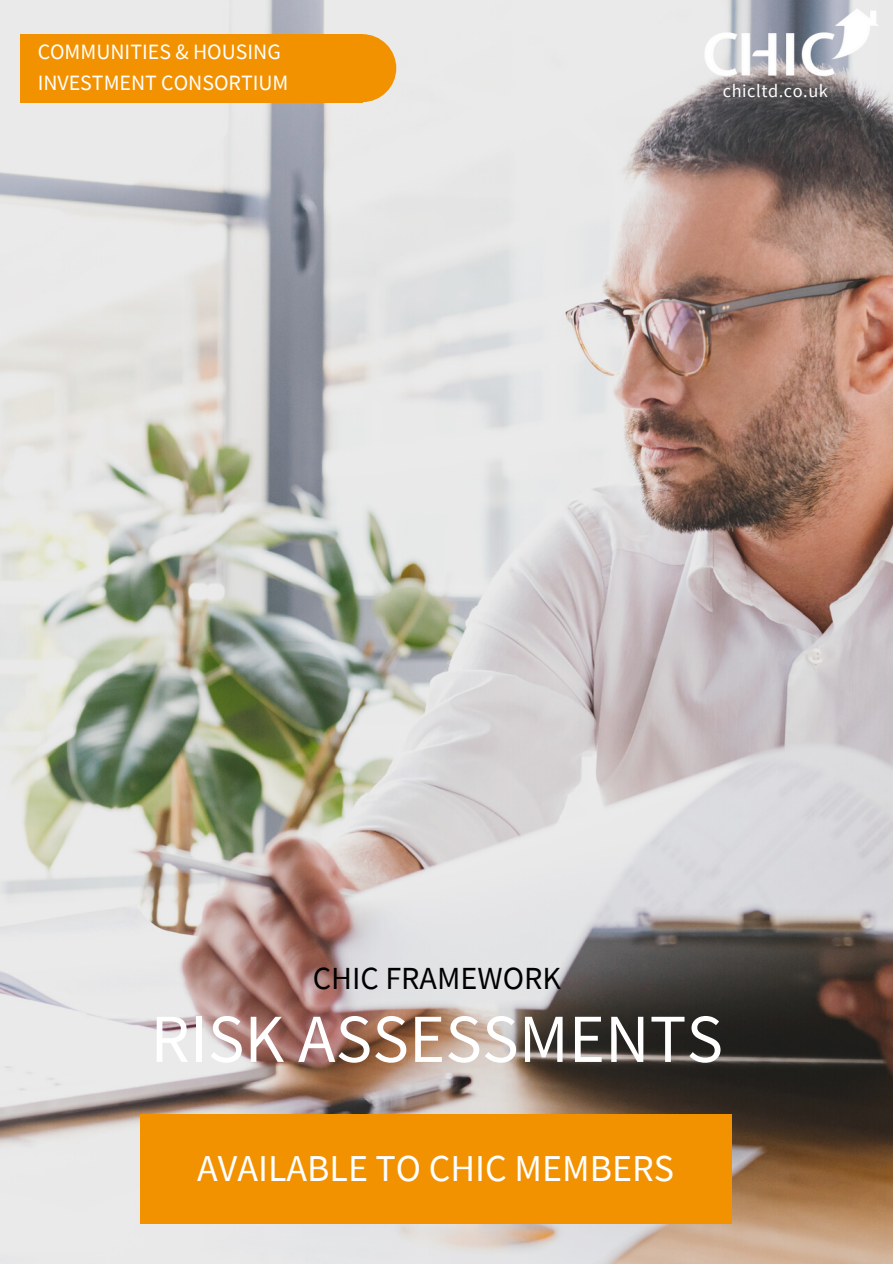
<style>
.page{position:relative;width:893px;height:1264px;background:#fff}
.page>*{position:absolute;margin:0;border:0;box-sizing:border-box;transform-origin:0 0}
.t1{font:68.85px "Source Sans Pro";color:#fff}
.t2{font:37.95px "Source Sans Pro";color:#fff}
.t3{font:32.1px "Source Sans Pro";color:#000}
.t4{font:21.9px/30.3px "Source Sans Pro";color:#fff}
.t5{font:18.3px "Source Sans Pro";letter-spacing:.03em;color:#fff}
</style>
<div class="page">
<img style="left:0;top:0;width:892px;height:1263px">
<div style="left:20px;top:34px;width:342px;height:68px;background:#f39200"></div>
<div style="left:328px;top:34px;width:68px;height:68px;background:#f39200;border-radius:50%"></div>
<img style="left:697px;top:6px;width:182px;height:83px">
<div style="left:140px;top:1114px;width:591px;height:109px;background:#f39200"></div>
<p class="t4" style="left:38px;top:36px;width:252px">COMMUNITIES &amp; HOUSING<br>INVESTMENT CONSORTIUM</p>
<h3 class="t5" style="left:722px;top:79px;width:107px">chicltd.co.uk</h3>
<h2 class="t3" style="left:313px;top:957px;width:250px">CHIC FRAMEWORK</h2>
<h1 class="t1" style="left:150px;top:994px;width:574px">RISK ASSESSMENTS</h1>
<h4 class="t2" style="left:197px;top:1143px;width:478px">AVAILABLE TO CHIC MEMBERS</h4>
</div>
